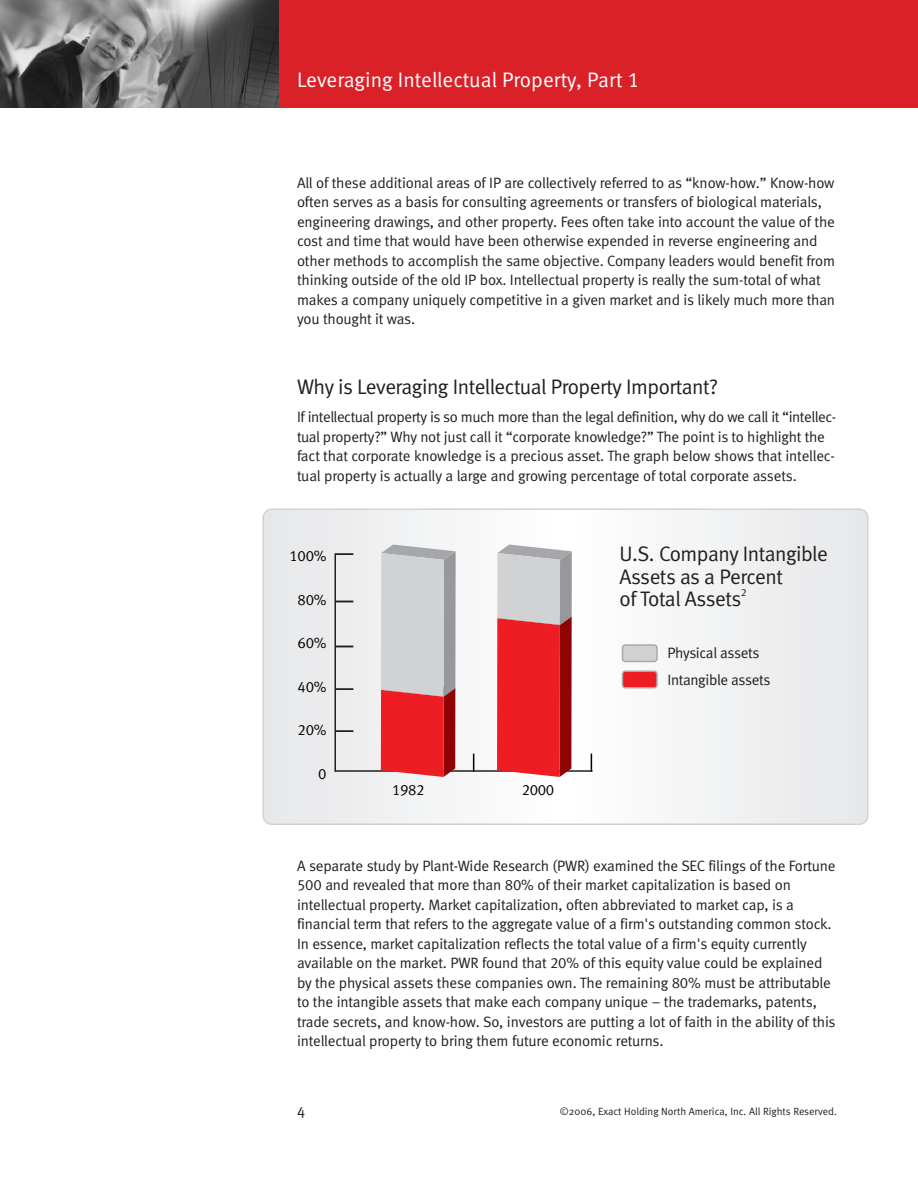
<style>
.page{position:relative;width:918px;height:1188px;background:#fff}
.page>*{position:absolute;margin:0;border:0;box-sizing:border-box;transform-origin:0 0}
.t1{font:21px/22.5px "Meta Normal LF";letter-spacing:-.025em;color:#231f20}
.t2{font:21px "Meta Normal LF";color:#fff}
.t3{font:15px/19.5px "Meta Normal LF";letter-spacing:-.01em;color:#231f20}
.t4{font:15px "Meta Normal LF";letter-spacing:-.025em;color:#000}
.t5{font:15px "Meta Normal";color:#231f20}
.t6{font:10.5px "Meta Normal";color:#231f20}
.t7{font:10.5px "Meta Normal LF";color:#231f20}
</style>
<div class="page">
<svg style="left:262px;top:508px;width:606px;height:317px"></svg>
<div style="left:0;top:0;width:918px;height:108px;background:#da2128"></div>
<img style="left:0;top:0;width:279px;height:108px">
<hr style="left:334px;top:553px;width:2px;height:219px;background:#231f20">
<hr style="left:335px;top:770px;width:257px;height:2px;background:#231f20">
<svg style="left:336px;top:554px;width:17px;height:1px"></svg>
<svg style="left:336px;top:730px;width:17px;height:2px"></svg>
<svg style="left:336px;top:688px;width:17px;height:2px"></svg>
<svg style="left:336px;top:646px;width:17px;height:1px"></svg>
<svg style="left:336px;top:601px;width:17px;height:1px"></svg>
<svg style="left:381px;top:545px;width:75px;height:232px;background:#d08d90"></svg>
<svg style="left:497px;top:545px;width:75px;height:232px;background:#d7575b"></svg>
<svg style="left:473px;top:754px;width:1px;height:17px"></svg>
<svg style="left:591px;top:754px;width:1px;height:17px"></svg>
<svg style="left:622px;top:644px;width:36px;height:18px"></svg>
<svg style="left:622px;top:670px;width:36px;height:18px"></svg>
<h1 class="t2" style="left:297px;top:68px;width:344px">Leveraging Intellectual Property, Part 1</h1>
<p class="t3" style="left:297px;top:173px;width:540px">All of these additional areas of IP are collectively referred to as “know-how.” Know-how often serves as a basis for consulting agreements or transfers of biological materials, engineering drawings, and other property. Fees often take into account the value of the cost and time that would have been otherwise expended in reverse engineering and other methods to accomplish the same objective. Company leaders would benefit from thinking outside of the old IP box. Intellectual property is really the sum-total of what makes a company uniquely competitive in a given market and is likely much more than you thought it was.</p>
<h1 class="t1" style="left:297px;top:375px;width:423px">Why is Leveraging Intellectual Property Important?</h1>
<p class="t3" style="left:297px;top:407px;width:541px">If intellectual property is so much more than the legal definition, why do we call it “intellec&shy;tual property?” Why not just call it “corporate knowledge?” The point is to highlight the fact that corporate knowledge is a precious asset. The graph below shows that intellec&shy;tual property is actually a large and growing percentage of total corporate assets.</p>
<p class="t4" style="left:290px;top:548px;width:38px">100%</p>
<p class="t4" style="left:298px;top:591px;width:30px">80%</p>
<p class="t4" style="left:298px;top:635px;width:30px">60%</p>
<p class="t4" style="left:298px;top:678px;width:30px">40%</p>
<p class="t4" style="left:298px;top:722px;width:30px">20%</p>
<p class="t4" style="left:318px;top:765px;width:10px">0</p>
<p class="t4" style="left:392px;top:782px;width:34px">1982</p>
<p class="t4" style="left:522px;top:782px;width:34px">2000</p>
<h1 class="t1" style="left:620px;top:542px;width:210px">U.S. Company Intangible<br>Assets as a Percent<br>of Total Assets</h1>
<p class="t7" style="left:741px;top:587px;width:7px">2</p>
<p class="t3" style="left:668px;top:639px;width:105px;line-height:27px">Physical assets<br>Intangible assets</p>
<p class="t3" style="left:297px;top:855px;width:540px">A separate study by Plant-Wide Research (PWR) examined the SEC filings of the Fortune 500 and revealed that more than 80% of their market capitalization is based on intellectual property. Market capitalization, often abbreviated to market cap, is a financial term that refers to the aggregate value of a firm's outstanding common stock.<br>In essence, market capitalization reflects the total value of a firm's equity currently available on the market. PWR found that 20% of this equity value could be explained by the physical assets these companies own. The remaining 80% must be attributable to the intangible assets that make each company unique – the trademarks, patents, trade secrets, and know-how. So, investors are putting a lot of faith in the ability of this intellectual property to bring them future economic returns.</p>
<p class="t5" style="left:297px;top:1101px;width:10px">4</p>
<p class="t6" style="left:560px;top:1106px;width:279px">©2006, Exact Holding North America, Inc. All Rights Reserved.</p>
</div>
